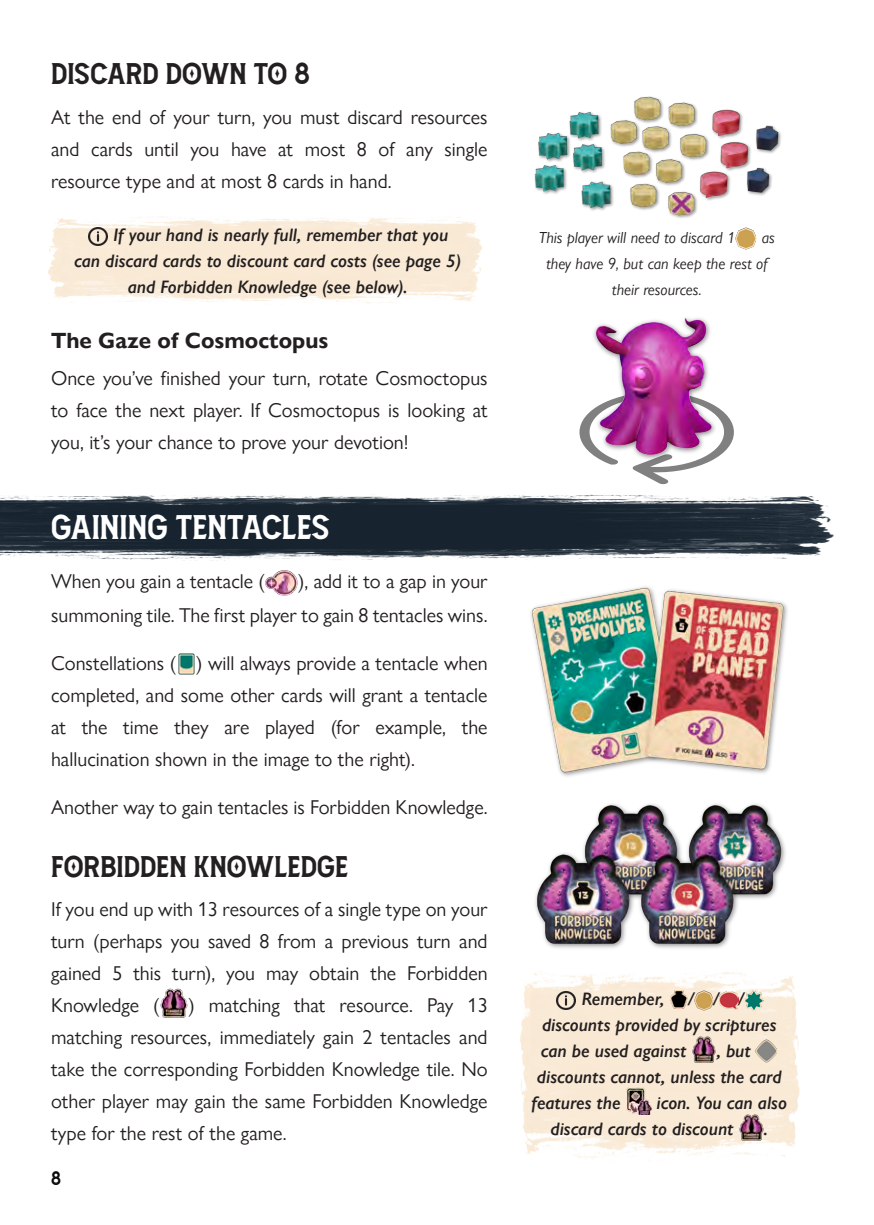
<style>
.page{position:relative;width:874px;height:1225px;background:#fff}
.page>*{position:absolute;margin:0;border:0;box-sizing:border-box;transform-origin:0 0}
.t1{font:32px "Amnestia Normal";color:#fff}
.t2{font:28px "Amnestia Normal";color:#231f20}
.t3{font:700 22px "Gill Sans Nova";color:#231f20}
.t4{font:20px/32px "Gill Sans Nova";color:#231f20;text-align:justify}
.t5{font:italic 600 18px/26px "Gill Sans Nova";color:#231f20}
.t6{font:18px "Amnestia Distressed";color:#080a0a}
.t7{font:italic 16px "Gill Sans Nova";color:#231f20}
</style>
<div class="page">
<img style="left:535px;top:803px;width:251px;height:145px">
<img style="left:0;top:494px;width:834px;height:66px">
<img style="left:160px;top:988px;width:28px;height:29px">
<img style="left:48px;top:216px;width:434px;height:88px">
<img style="left:89px;top:227px;width:18px;height:18px">
<img style="left:534px;top:96px;width:247px;height:122px">
<img style="left:735px;top:227px;width:21px;height:22px">
<svg style="left:579px;top:415px;width:155px;height:70px"></svg>
<img style="left:591px;top:456px;width:126px;height:6px">
<img style="left:587px;top:318px;width:140px;height:138px">
<img style="left:178px;top:653px;width:17px;height:22px">
<img style="left:265px;top:570px;width:33px;height:26px">
<img style="left:530px;top:586px;width:258px;height:191px">
<img style="left:520px;top:972px;width:279px;height:189px">
<img style="left:556px;top:991px;width:19px;height:19px">
<img style="left:669px;top:991px;width:18px;height:17px">
<img style="left:694px;top:991px;width:19px;height:19px">
<img style="left:744px;top:991px;width:18px;height:19px">
<img style="left:719px;top:991px;width:18px;height:18px">
<img style="left:691px;top:1035px;width:25px;height:27px">
<img style="left:755px;top:1040px;width:22px;height:22px">
<img style="left:626px;top:1087px;width:24px;height:27px">
<img style="left:738px;top:1113px;width:25px;height:27px">
<h2 class="t2" style="left:51px;top:63px;width:260px">DISCARD DOWN TO 8</h2>
<p class="t4" style="left:51px;top:103px;width:438px">At the end of your turn, you must discard resources and cards until you have at most 8 of any single resource type and at most 8 cards in hand.</p>
<p class="t5" style="left:113px;top:223px;width:336px">If your hand is nearly full, remember that you</p>
<p class="t5" style="left:74px;top:249px;width:388px">can discard cards to discount card costs (see page 5)</p>
<p class="t5" style="left:128px;top:275px;width:281px">and Forbidden Knowledge (see below).</p>
<p class="t3" style="left:51px;top:332px;width:279px">The Gaze of Cosmoctopus</p>
<p class="t4" style="left:51px;top:364px;width:438px">Once you’ve finished your turn, rotate Cosmoctopus to face the next player. If Cosmoctopus is looking at you, it’s your chance to prove your devotion!</p>
<h1 class="t1" style="left:51px;top:515px;width:280px">GAINING TENTACLES</h1>
<p class="t4" style="left:51px;top:568px;width:215px">When you gain a tentacle (</p>
<p class="t4" style="left:51px;top:567px;width:438px;line-height:33.4px;text-align:right">), add it to a gap in your<br>summoning tile. The first player to gain 8 tentacles wins.</p>
<p class="t4" style="left:51px;top:649px;width:438px">Constellations ( ) will always provide a tentacle when completed, and some other cards will grant a tentacle at the time they are played (for example, the hallucination shown in the image to the right).</p>
<p class="t4" style="left:51px;top:793px;width:438px">Another way to gain tentacles is Forbidden Knowledge.</p>
<h2 class="t2" style="left:51px;top:855px;width:298px">FORBIDDEN KNOWLEDGE</h2>
<p class="t4" style="left:51px;top:895px;width:438px">If you end up with 13 resources of a single type on your turn (perhaps you saved 8 from a previous turn and gained 5 this turn), you may obtain the Forbidden Knowledge (</p>
<p class="t4" style="left:51px;top:991px;width:438px;text-indent:137px">) matching that resource. Pay 13 matching resources, immediately gain 2 tentacles and take the corresponding Forbidden Knowledge tile. No other player may gain the same Forbidden Knowledge type for the rest of the game.</p>
<p class="t6" style="left:51px;top:1171px;width:11px">8</p>
<p class="t7" style="left:538px;top:231px;width:198px">This player will need to discard 1</p>
<p class="t7" style="left:761px;top:231px;width:15px">as</p>
<p class="t7" style="left:545px;top:257px;width:223px">they have 9, but can keep the rest of</p>
<p class="t7" style="left:611px;top:283px;width:91px">their resources.</p>
<p class="t5" style="left:540px;top:988px;width:237px;text-indent:147px">/// discounts provided by scriptures can be used against</p>
<p class="t5" style="left:581px;top:988px;width:84px">Remember,</p>
<p class="t5" style="left:531px;top:1040px;width:251px;text-indent:185px">, but discounts cannot, unless the card features the</p>
<p class="t5" style="left:550px;top:1092px;width:238px;text-indent:106px">icon. You can also discard cards to discount</p>
<p class="t5" style="left:763px;top:1118px;width:6px">.</p>
</div>
